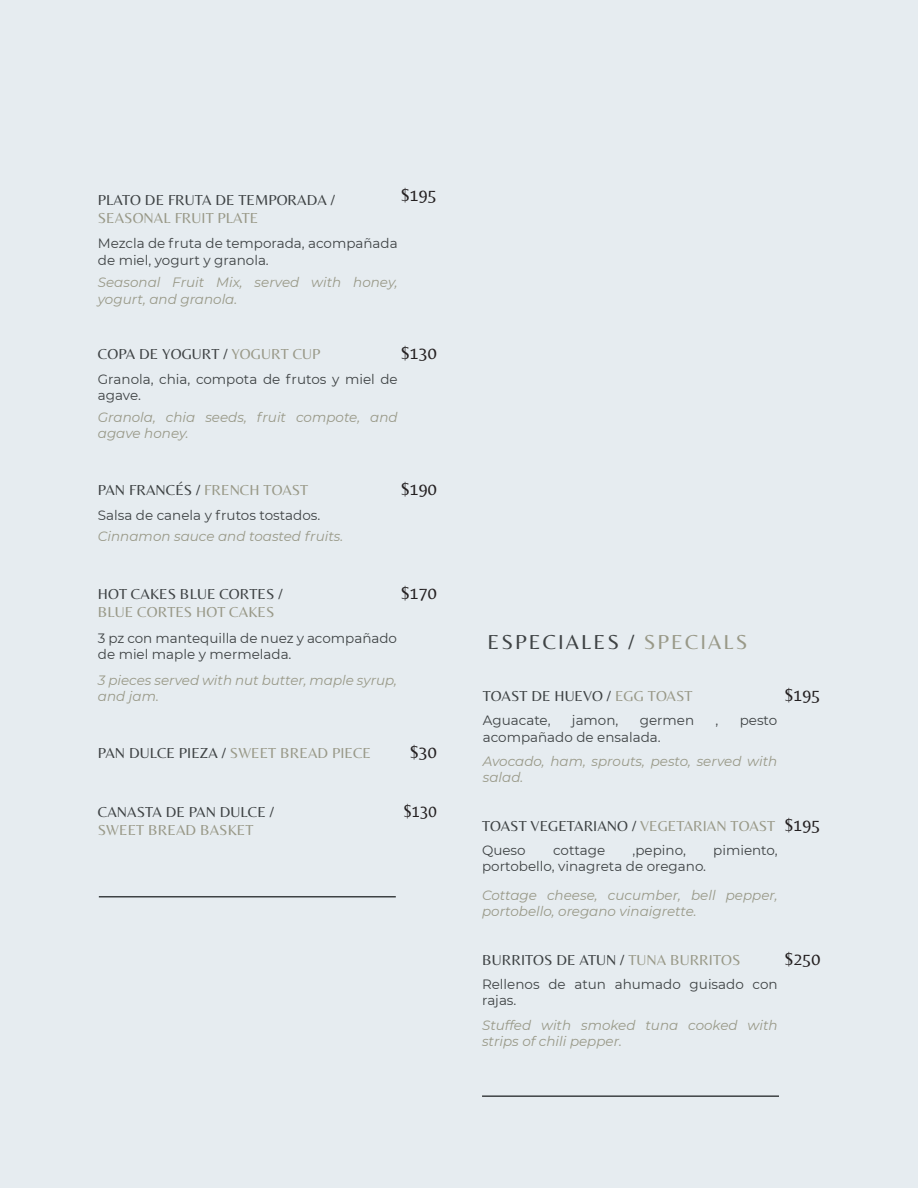
<style>
.page{position:relative;width:918px;height:1188px;background:#e6ecf0}
.page>*{position:absolute;margin:0;border:0;box-sizing:border-box;transform-origin:0 0}
.t1{font:21px "Belleza";letter-spacing:.1em;color:#3e4244}
.t2{font:18px "Belleza";color:#231f20}
.t3{font:18px "Belleza";color:#231f20;scale:.93 1}
.t4{font:15px "Belleza";letter-spacing:.005em;color:#3e4244}
.t5{font:15px "Belleza";letter-spacing:.005em;color:#998}
.t6{font:italic 13.5px/16.2px "Montserrat";color:#998}
.t7{font:13.5px/16.2px "Montserrat";color:#3e4244}
.s1{color:#998}
.s2{color:#3e4244}
.s3{font-size:18px;color:#231f20}
</style>
<div class="page">
<hr style="left:99px;top:896px;width:297px;height:2px;background:#3e4244">
<hr style="left:482px;top:1095px;width:297px;height:2px;background:#3e4244">
<p class="t4" style="left:98px;top:191px;width:239px">PLATO DE FRUTA DE TEMPORADA /</p>
<p class="t5" style="left:98px;top:209px;width:162px">SEASONAL FRUIT PLATE</p>
<h2 class="t2" style="left:401px;top:184px;width:37px">$195</h2>
<p class="t7" style="left:98px;top:235px;width:301px">Mezcla de fruta de temporada, acompañada de miel, yogurt y granola.</p>
<p class="t6" style="left:98px;top:274px;width:301px">Seasonal Fruit Mix, served with honey, yogurt, and granola.</p>
<p class="t4" style="left:98px;top:346px;width:224px">COPA DE YOGURT / <span class="s1">YOGURT CUP</span></p>
<h2 class="t2" style="left:401px;top:343px;width:37px">$130</h2>
<p class="t7" style="left:98px;top:370px;width:301px">Granola, chia, compota de frutos y miel de agave.</p>
<p class="t6" style="left:98px;top:409px;width:301px">Granola, chia seeds, fruit compote, and agave honey.</p>
<p class="t4" style="left:98px;top:481px;width:212px">PAN FRANCÉS / <span class="s1">FRENCH TOAST</span></p>
<h2 class="t2" style="left:401px;top:479px;width:37px">$190</h2>
<p class="t7" style="left:98px;top:506px;width:224px">Salsa de canela y frutos tostados.</p>
<p class="t6" style="left:98px;top:528px;width:247px">Cinnamon sauce and toasted fruits.</p>
<p class="t4" style="left:98px;top:585px;width:186px">HOT CAKES BLUE CORTES /</p>
<p class="t5" style="left:98px;top:603px;width:178px">BLUE CORTES HOT CAKES</p>
<h2 class="t2" style="left:401px;top:582px;width:37px">$170</h2>
<p class="t7" style="left:98px;top:629px;width:301px">3 pz con mantequilla de nuez y acompañado de miel maple y mermelada.</p>
<p class="t6" style="left:98px;top:672px;width:301px">3 pieces served with nut butter, maple syrup, and jam.</p>
<p class="t5" style="left:98px;top:744px;width:275px"><span class="s2">PAN DULCE PIEZA /</span> SWEET BREAD PIECE</p>
<h2 class="t2" style="left:410px;top:741px;width:28px">$30</h2>
<p class="t4" style="left:98px;top:803px;width:178px">CANASTA DE PAN DULCE /</p>
<p class="t5" style="left:98px;top:821px;width:157px">SWEET BREAD BASKET</p>
<h2 class="t3" style="left:404px;top:800px;width:37px">$130</h2>
<h1 class="t1" style="left:488px;top:630px;width:262px">ESPECIALES / <span class="s1">SPECIALS</span></h1>
<p class="t4" style="left:483px;top:687px;width:211px">TOAST DE HUEVO / <span class="s1">EGG TOAST</span></p>
<h2 class="t2" style="left:785px;top:684px;width:37px">$195</h2>
<p class="t7" style="left:483px;top:712px;width:69px">Aguacate,</p>
<p class="t7" style="left:572px;top:712px;width:48px">jamon,</p>
<p class="t7" style="left:640px;top:712px;width:56px">germen</p>
<p class="t7" style="left:716px;top:712px;width:4px">,</p>
<p class="t7" style="left:740px;top:712px;width:39px">pesto</p>
<p class="t7" style="left:483px;top:728px;width:179px">acompañado de ensalada.</p>
<p class="t6" style="left:483px;top:753px;width:296px">Avocado, ham, sprouts, pesto, served with salad.</p>
<p class="t4" style="left:482px;top:817px;width:340px">TOAST VEGETARIANO / <span class="s1">VEGETARIAN TOAST</span> <span class="s3">$195</span></p>
<p class="t7" style="left:482px;top:841px;width:45px">Queso</p>
<p class="t7" style="left:553px;top:841px;width:54px">cottage</p>
<p class="t7" style="left:633px;top:841px;width:55px">,pepino,</p>
<p class="t7" style="left:713px;top:841px;width:66px">pimiento,</p>
<p class="t7" style="left:482px;top:858px;width:226px">portobello, vinagreta de oregano.</p>
<p class="t6" style="left:482px;top:887px;width:297px">Cottage cheese, cucumber, bell pepper, portobello, oregano vinaigrette.</p>
<p class="t4" style="left:482px;top:951px;width:260px">BURRITOS DE ATUN / <span class="s1">TUNA BURRITOS</span></p>
<h2 class="t2" style="left:785px;top:948px;width:37px">$250</h2>
<p class="t7" style="left:482px;top:975px;width:297px">Rellenos de atun ahumado guisado con rajas.</p>
<p class="t6" style="left:482px;top:1017px;width:297px">Stuffed with smoked tuna cooked with strips of chili pepper.</p>
</div>
